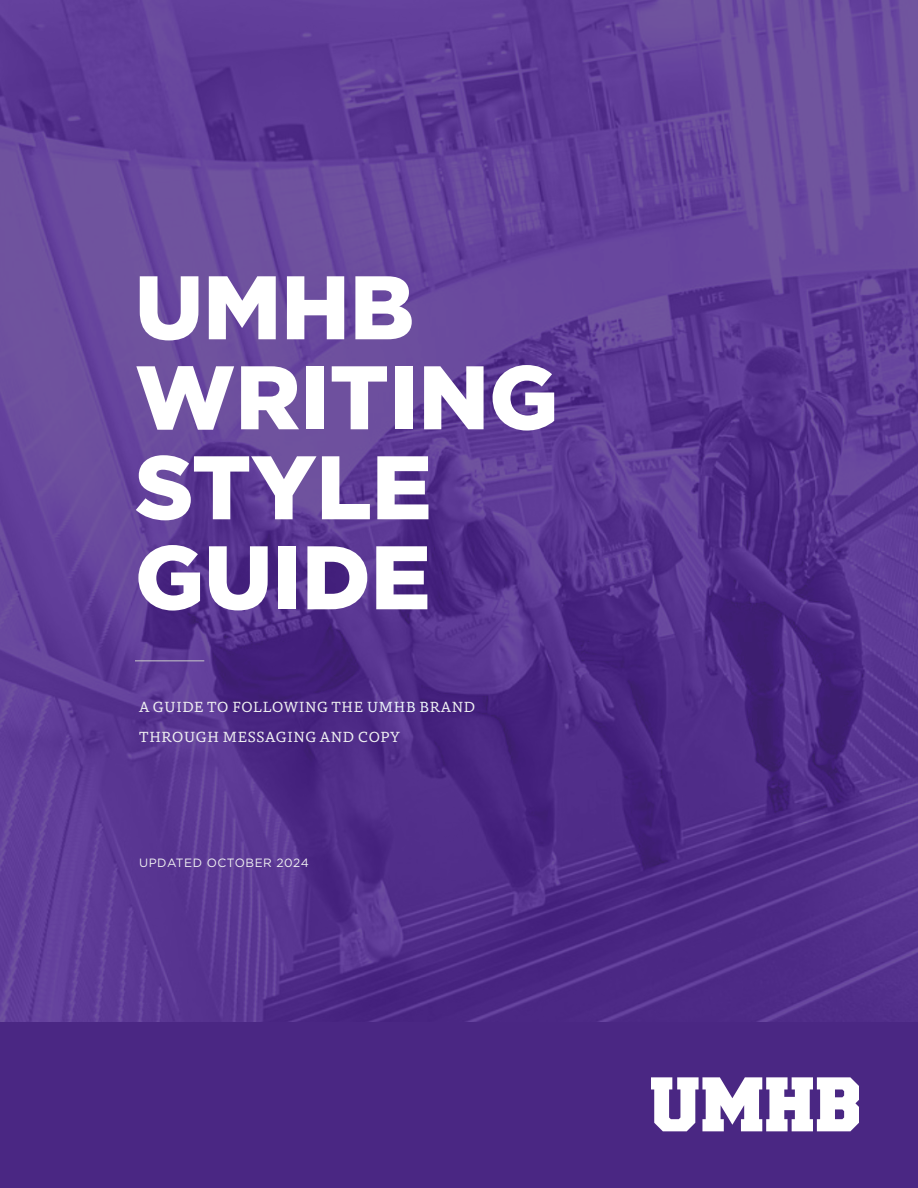
<style>
.page{position:relative;width:918px;height:1188px;background:#4a2783}
.page>*{position:absolute;margin:0;border:0;box-sizing:border-box;transform-origin:0 0}
.Cover_Header_-_White{font:900 90px/90px "Gotham";color:#fff}
.t1{font:15px "Dovetail MVB";letter-spacing:.045em;color:#f0f1f2}
.t2{font:12px "Gotham";letter-spacing:.04em;color:#f0f1f2}
.s1{color:#eef8fb}
</style>
<div class="page">
<img style="left:0;top:0;width:918px;height:1022px">
<hr style="left:135px;top:660px;width:69px;height:1px;background:#c7c8ca">
<svg style="left:651px;top:1077px;width:208px;height:54px"></svg>
<p class="Cover_Header_-_White" style="left:135px;top:261px;width:425px">UMHB<br>WRITING</p>
<p class="Cover_Header_-_White" style="left:135px;top:441px;width:298px">STYLE</p>
<p class="Cover_Header_-_White" style="left:135px;top:531px;width:297px">GUIDE</p>
<p class="t1" style="left:139px;top:696px;width:337px">A GUIDE TO FOLLOWING THE <span class="s1">UMHB B</span>RAND</p>
<p class="t1" style="left:139px;top:726px;width:262px">THROUGH MESSAGING AND COPY</p>
<p class="t2" style="left:139px;top:855px;width:171px">UPDATED OCTOBER 2024</p>
</div>
